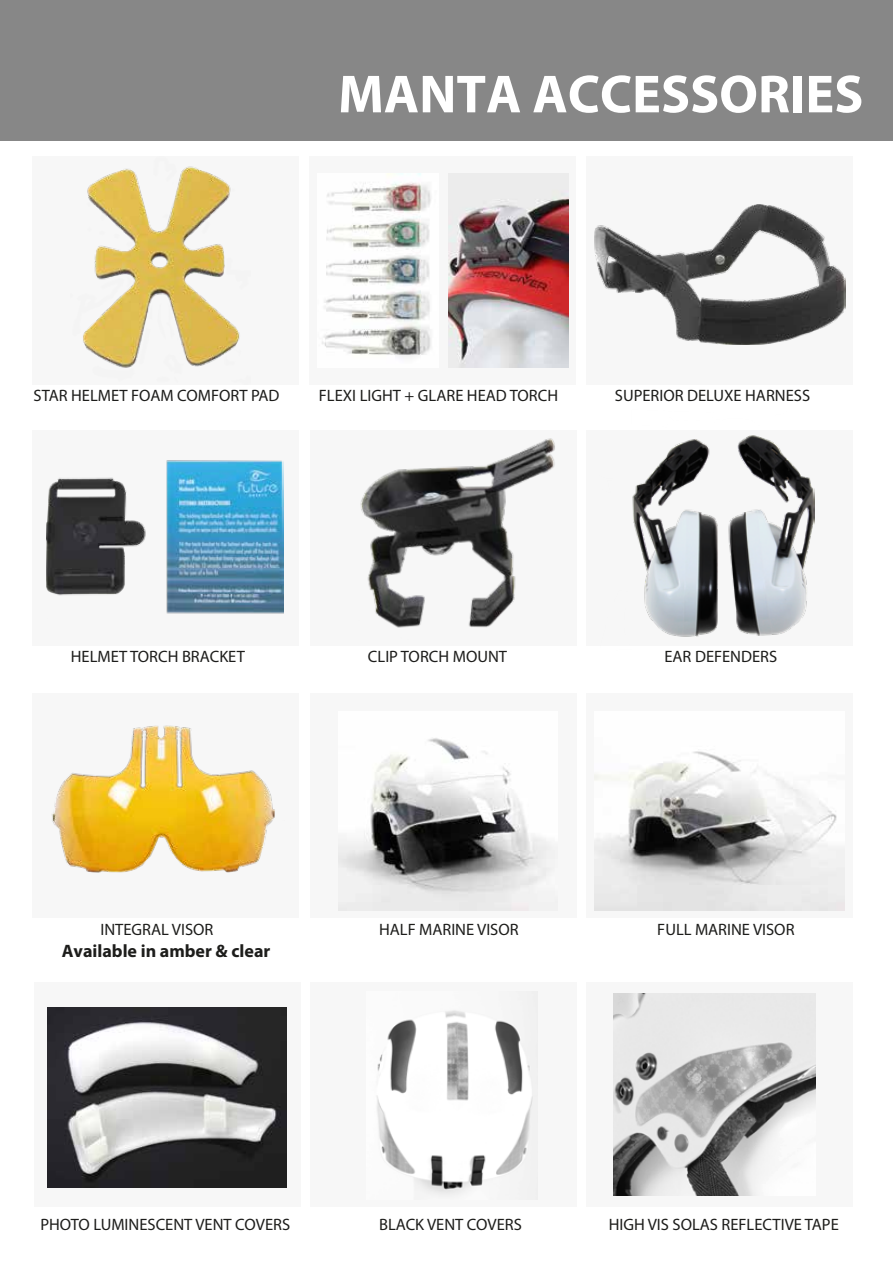
<style>
.page{position:relative;width:893px;height:1263px;background:#fff}
.page>*{position:absolute;margin:0;border:0;box-sizing:border-box;transform-origin:0 0}
.t1{font:700 54px "Myriad Pro";color:#fff}
.t2{font:700 18px "Myriad Pro";color:#1d1d1b}
.t3{font:16.5px "Myriad Pro";color:#1d1d1b}
</style>
<div class="page">
<div style="left:0;top:0;width:893px;height:140px;background:#878787"></div>
<div style="left:32px;top:157px;width:266px;height:228px;background:#f4f4f4"></div>
<div style="left:309px;top:157px;width:267px;height:228px;background:#f4f4f4"></div>
<div style="left:586px;top:157px;width:267px;height:228px;background:#f4f4f4"></div>
<div style="left:32px;top:430px;width:267px;height:216px;background:#f4f4f4"></div>
<div style="left:310px;top:430px;width:267px;height:216px;background:#f4f4f4"></div>
<div style="left:587px;top:430px;width:266px;height:216px;background:#f4f4f4"></div>
<div style="left:32px;top:693px;width:267px;height:224px;background:#f4f4f4"></div>
<div style="left:310px;top:693px;width:267px;height:224px;background:#f4f4f4"></div>
<img style="left:594px;top:204px;width:251px;height:140px">
<img style="left:632px;top:435px;width:183px;height:202px">
<img style="left:360px;top:438px;width:195px;height:190px">
<img style="left:46px;top:460px;width:238px;height:154px">
<img style="left:83px;top:166px;width:157px;height:202px">
<img style="left:52px;top:725px;width:223px;height:148px">
<img style="left:594px;top:746px;width:250px;height:164px">
<img style="left:338px;top:738px;width:219px;height:172px">
<div style="left:34px;top:982px;width:266px;height:224px;background:#f4f4f4"></div>
<div style="left:310px;top:982px;width:267px;height:224px;background:#f4f4f4"></div>
<div style="left:587px;top:982px;width:266px;height:224px;background:#f4f4f4"></div>
<img style="left:48px;top:1007px;width:238px;height:181px">
<img style="left:377px;top:1011px;width:156px;height:181px">
<img style="left:613px;top:993px;width:202px;height:202px">
<img style="left:318px;top:174px;width:120px;height:190px">
<img style="left:448px;top:190px;width:121px;height:177px">
<h1 class="t1" style="left:338px;top:59px;width:527px">MANTA ACCESSORIES</h1>
<p class="t3" style="left:34px;top:385px;width:248px">STAR HELMET FOAM COMFORT PAD</p>
<p class="t3" style="left:319px;top:385px;width:241px">FLEXI LIGHT + GLARE HEAD TORCH</p>
<p class="t3" style="left:615px;top:385px;width:197px">SUPERIOR DELUXE HARNESS</p>
<p class="t3" style="left:71px;top:646px;width:176px">HELMET TORCH BRACKET</p>
<p class="t3" style="left:368px;top:646px;width:141px">CLIP TORCH MOUNT</p>
<p class="t3" style="left:664px;top:646px;width:114px">EAR DEFENDERS</p>
<p class="t3" style="left:100px;top:919px;width:115px">INTEGRAL VISOR</p>
<p class="t3" style="left:379px;top:919px;width:141px">HALF MARINE VISOR</p>
<p class="t3" style="left:657px;top:919px;width:139px">FULL MARINE VISOR</p>
<p class="t2" style="left:62px;top:939px;width:210px">Available in amber &amp; clear</p>
<p class="t3" style="left:40px;top:1214px;width:251px">PHOTO LUMINESCENT VENT COVERS</p>
<p class="t3" style="left:379px;top:1214px;width:144px">BLACK VENT COVERS</p>
<p class="t3" style="left:609px;top:1214px;width:232px">HIGH VIS SOLAS REFLECTIVE TAPE</p>
</div>
